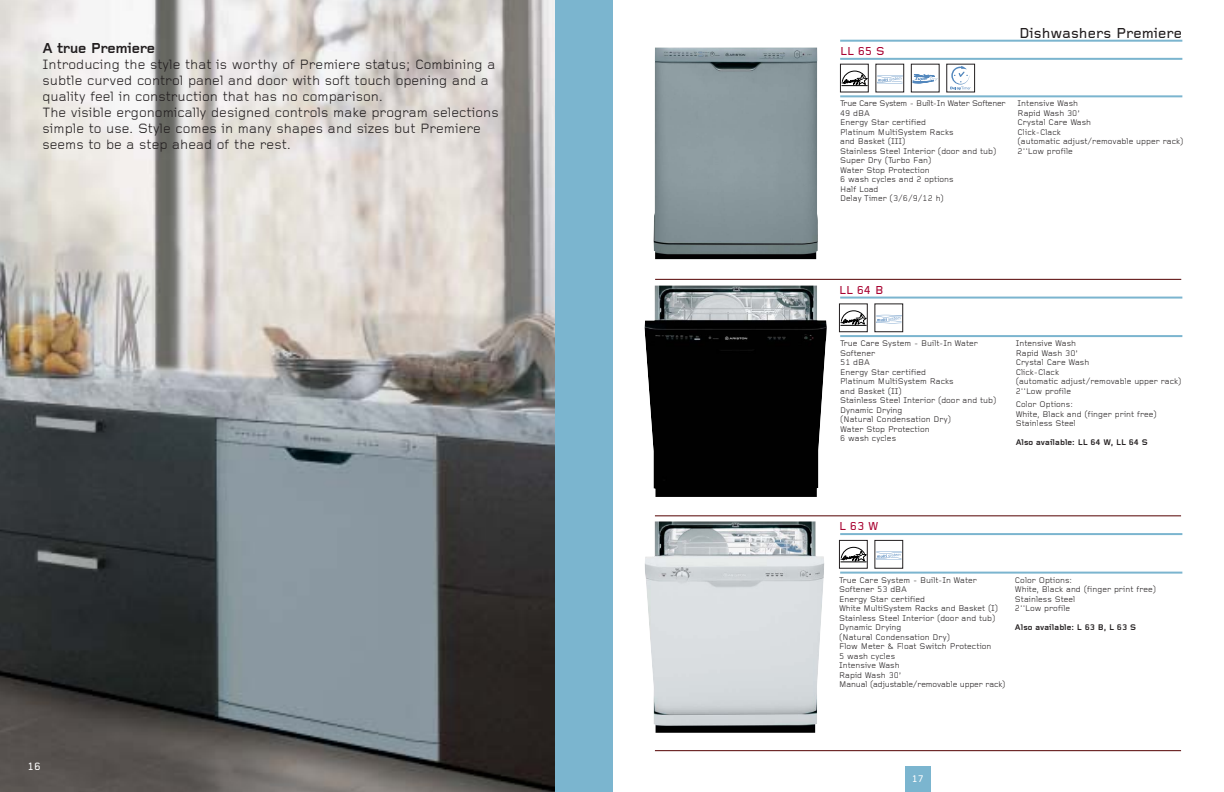
<style>
.page{position:relative;width:1224px;height:792px;background:#fff}
.page>*{position:absolute;margin:0;border:0;box-sizing:border-box;transform-origin:0 0}
.t1{font:500 15px "Foundry Gridnik";color:#231f20}
.t2{font:700 15px "Foundry Gridnik";letter-spacing:-.025em;color:#231f20}
.t3{font:14px/16px "Foundry Gridnik";color:#231f20}
.t4{font:500 12px "Foundry Gridnik";letter-spacing:-.005em;color:#a90432}
.t5{font:500 11px "Foundry Gridnik";color:#fff}
.t6{font:500 10px "Foundry Gridnik";color:#fff}
.t7{font:8.5px/9.5px "Foundry Gridnik";color:#231f20}
.t8{font:700 8.5px "Foundry Gridnik";color:#231f20}
</style>
<div class="page">
<img style="left:0;top:0;width:555px;height:792px">
<hr style="left:655px;top:750px;width:526px;height:1px;background:#530000">
<hr style="left:840px;top:58px;width:342px;height:2px;background:#7bb5cf">
<hr style="left:840px;top:95px;width:342px;height:2px;background:#7bb5cf">
<svg style="left:842px;top:71px;width:25px;height:16px"></svg>
<div style="left:840px;top:64px;width:29px;height:28px;border:1px solid #231f20"></div>
<svg style="left:878px;top:75px;width:24px;height:9px"></svg>
<svg style="left:913px;top:74px;width:24px;height:9px"></svg>
<svg style="left:950px;top:66px;width:21px;height:24px"></svg>
<div style="left:946px;top:64px;width:29px;height:28px;border:1px solid #231f20"></div>
<hr style="left:840px;top:40px;width:342px;height:2px;background:#7bb5cf">
<div style="left:905px;top:766px;width:26px;height:26px;background:#7bb5cf"></div>
<img style="left:653px;top:47px;width:165px;height:212px">
<hr style="left:840px;top:335px;width:342px;height:2px;background:#7bb5cf">
<hr style="left:655px;top:279px;width:526px;height:1px;background:#530000">
<hr style="left:840px;top:297px;width:342px;height:2px;background:#7bb5cf">
<svg style="left:841px;top:311px;width:25px;height:15px"></svg>
<div style="left:839px;top:304px;width:29px;height:28px;border:1px solid #231f20"></div>
<svg style="left:877px;top:315px;width:24px;height:8px"></svg>
<div style="left:875px;top:304px;width:28px;height:28px;border:1px solid #231f20"></div>
<img style="left:644px;top:285px;width:183px;height:212px">
<hr style="left:655px;top:516px;width:526px;height:1px;background:#530000">
<hr style="left:840px;top:533px;width:342px;height:2px;background:#7bb5cf">
<hr style="left:840px;top:572px;width:342px;height:2px;background:#7bb5cf">
<svg style="left:841px;top:547px;width:25px;height:16px"></svg>
<div style="left:839px;top:540px;width:29px;height:29px;border:1px solid #231f20"></div>
<svg style="left:877px;top:551px;width:24px;height:9px"></svg>
<div style="left:875px;top:540px;width:28px;height:29px;border:1px solid #231f20"></div>
<img style="left:645px;top:521px;width:179px;height:212px">
<div style="left:555px;top:0;width:57px;height:792px;background:#7bb5cf"></div>
<h1 class="t2" style="left:43px;top:43px;width:114px">A true Premiere</h1>
<p class="t3" style="left:43px;top:58px;width:458px">Introducing the style that is worthy of Premiere status; Combining a subtle curved control panel and door with soft touch opening and a quality feel in construction that has no comparison.<br>The visible ergonomically designed controls make program selections simple to use. Style comes in many shapes and sizes but Premiere seems to be a step ahead of the rest.</p>
<p class="t5" style="left:27px;top:762px;width:15px">16</p>
<h3 class="t4" style="left:840px;top:46px;width:46px">LL 65 S</h3>
<h1 class="t1" style="left:1019px;top:27px;width:165px">Dishwashers Premiere</h1>
<p class="t7" style="left:840px;top:100px;width:167px">True Care System - Built-In Water Softener<br>49 dBA<br>Energy Star certified<br>Platinum MultiSystem Racks<br>and Basket (III)<br>Stainless Steel Interior (door and tub)<br>Super Dry (Turbo Fan)<br>Water Stop Protection<br>6 wash cycles and 2 options<br>Half Load<br>Delay Timer (3/6/9/12 h)</p>
<p class="t7" style="left:1018px;top:100px;width:167px">Intensive Wash<br>Rapid Wash 30’<br>Crystal Care Wash<br>Click-Clack<br>(automatic adjust/removable upper rack)<br>2''Low profile</p>
<h3 class="t4" style="left:839px;top:285px;width:46px">LL 64 B</h3>
<p class="t7" style="left:840px;top:340px;width:158px">True Care System - Built-In Water<br>Softener<br>51 dBA<br>Energy Star certified<br>Platinum MultiSystem Racks<br>and Basket (II)<br>Stainless Steel Interior (door and tub)<br>Dynamic Drying<br>(Natural Condensation Dry)<br>Water Stop Protection<br>6 wash cycles</p>
<p class="t7" style="left:1016px;top:340px;width:167px">Intensive Wash<br>Rapid Wash 30’<br>Crystal Care Wash<br>Click-Clack<br>(automatic adjust/removable upper rack)<br>2''Low profile</p>
<p class="t7" style="left:1016px;top:401px;width:143px">Color Options:<br>White, Black and (finger print free)<br>Stainless Steel</p>
<p class="t8" style="left:1016px;top:440px;width:134px">Also available: LL 64 W, LL 64 S</p>
<h3 class="t4" style="left:839px;top:522px;width:41px">L 63 W</h3>
<p class="t7" style="left:839px;top:576px;width:168px">True Care System - Built-In Water<br>Softener 53 dBA<br>Energy Star certified<br>White MultiSystem Racks and Basket (I)<br>Stainless Steel Interior (door and tub)<br>Dynamic Drying<br>(Natural Condensation Dry)<br>Flow Meter &amp; Float Switch Protection<br>5 wash cycles<br>Intensive Wash<br>Rapid Wash 30’<br>Manual (adjustable/removable upper rack)</p>
<p class="t7" style="left:1015px;top:576px;width:143px">Color Options:<br>White, Black and (finger print free)<br>Stainless Steel<br>2''Low profile</p>
<p class="t8" style="left:1015px;top:625px;width:123px">Also available: L 63 B, L 63 S</p>
<p class="t6" style="left:912px;top:775px;width:14px">17</p>
</div>
